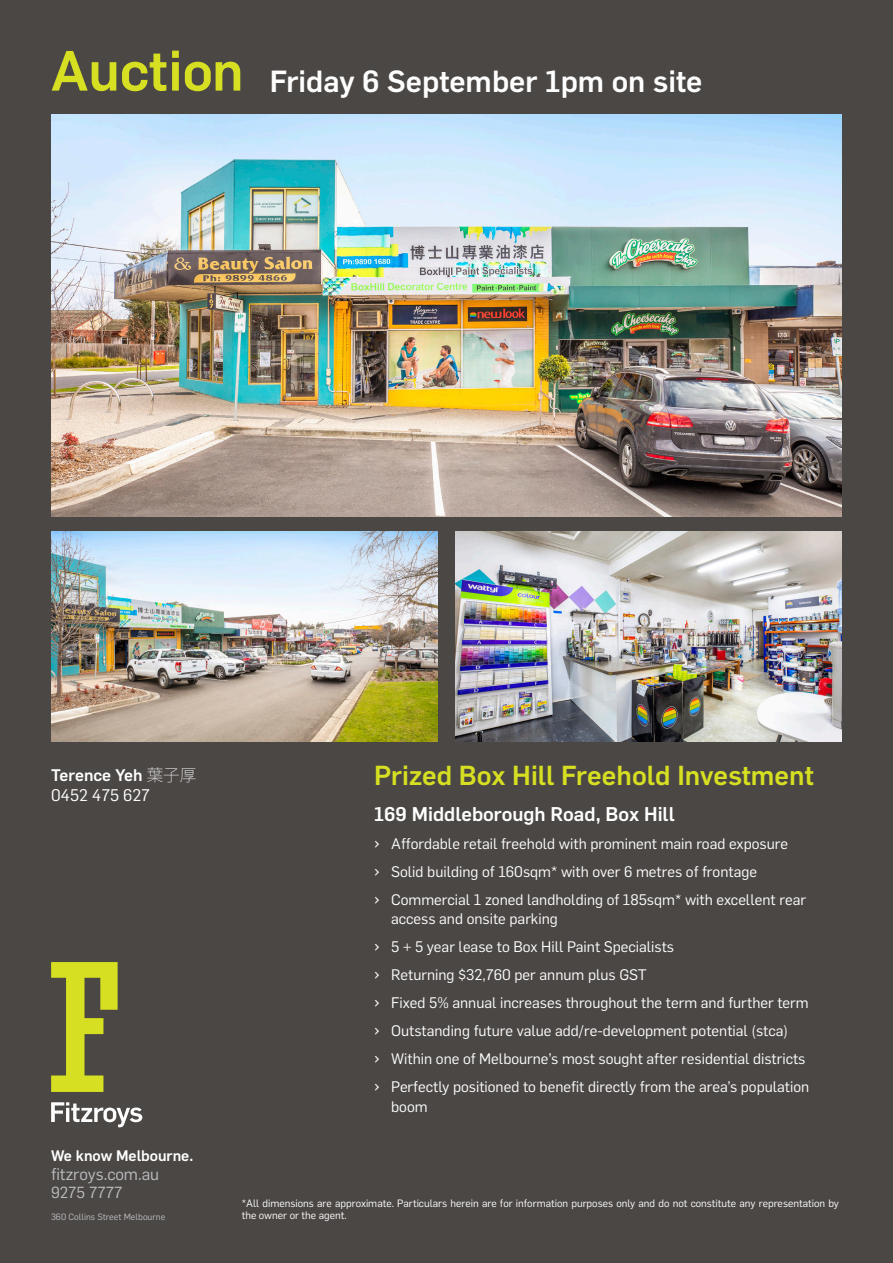
<style>
.page{position:relative;width:893px;height:1263px;background:#4b4745}
.page>*{position:absolute;margin:0;border:0;box-sizing:border-box;transform-origin:0 0}
.t1{font:500 55.5px "Flama";color:#d6df21}
.t2{font:500 30px "Flama";color:#fff}
.Heading_1{font:500 27px "Flama";color:#d6df21}
.Heading_2{font:500 19.5px "Flama";color:#fff}
.t3{font:500 16.5px/19.5px "Flama";color:#fff}
.t4{font:16.5px "Flama";color:#bcbdc0}
.t5{font:15.75px "Flama";color:#bcbdc0}
.t6{font:15px/19.5px "Flama";color:#fff}
.t7{font:500 15px "Flama";color:#fff}
.t8{font:10.5px/12.6px "Flama";color:#fff}
.t9{font:9px "Flama";color:#bcbdc0}
.s1{font-family:"Koz Go Pr 6 N";font-weight:200}
.s2{font-weight:400}
.s3{font-size:18px}
</style>
<div class="page">
<svg style="left:51px;top:962px;width:67px;height:130px"></svg>
<svg style="left:51px;top:1102px;width:91px;height:25px"></svg>
<img style="left:51px;top:115px;width:791px;height:402px">
<img style="left:455px;top:532px;width:386px;height:209px">
<img style="left:51px;top:532px;width:386px;height:209px">
<p class="t1" style="left:51px;top:31px;width:194px">Auction</p>
<p class="t2" style="left:270px;top:60px;width:434px">Friday 6 September 1pm on site</p>
<p class="t3" style="left:51px;top:764px;width:147px">Terence Yeh <span class="s1">葉子厚<br></span><span class="s2">0452 475 627</span></p>
<p class="Heading_1" style="left:374px;top:756px;width:441px">Prized Box Hill Freehold Investment</p>
<p class="Heading_2" style="left:374px;top:800px;width:302px">169 Middleborough Road, Box Hill</p>
<p class="t6" style="left:374px;top:833px;width:415px"><span class="s3">›</span> Affordable retail freehold with prominent main road exposure</p>
<p class="t6" style="left:374px;top:861px;width:384px"><span class="s3">›</span> Solid building of 160sqm* with over 6 metres of frontage</p>
<p class="t6" style="left:391px;top:889px;width:416px;text-indent:-17px"><span class="s3">›</span> Commercial 1 zoned landholding of 185sqm* with excellent rear access and onsite parking</p>
<p class="t6" style="left:374px;top:936px;width:301px"><span class="s3">›</span> 5 + 5 year lease to Box Hill Paint Specialists</p>
<p class="t6" style="left:374px;top:964px;width:274px"><span class="s3">›</span> Returning $32,760 per annum plus GST</p>
<p class="t6" style="left:374px;top:992px;width:436px"><span class="s3">›</span> Fixed 5% annual increases throughout the term and further term</p>
<p class="t6" style="left:374px;top:1020px;width:415px"><span class="s3">›</span> Outstanding future value add/re-development potential (stca)</p>
<p class="t6" style="left:374px;top:1048px;width:433px"><span class="s3">›</span> Within one of Melbourne’s most sought after residential districts</p>
<p class="t6" style="left:391px;top:1076px;width:420px;text-indent:-17px"><span class="s3">›</span> Perfectly positioned to benefit directly from the area’s population boom</p>
<p class="t7" style="left:51px;top:1145px;width:144px">We know Melbourne.</p>
<p class="t4" style="left:51px;top:1162px;width:110px">fitzroys.com.au</p>
<p class="t5" style="left:51px;top:1182px;width:73px">9275 7777</p>
<p class="t9" style="left:51px;top:1211px;width:116px">360 Collins Street Melbourne</p>
<p class="t8" style="left:242px;top:1196px;width:599px">*All dimensions are approximate. Particulars herein are for information purposes only and do not constitute any representation by the owner or the agent.</p>
<p class="t8" style="left:242px;top:1196px;width:599px">All dimensions are ap roximate. Particulars her in are for information purpose only and do n t constitu e any representation by the owner or the agent.</p>
</div>
